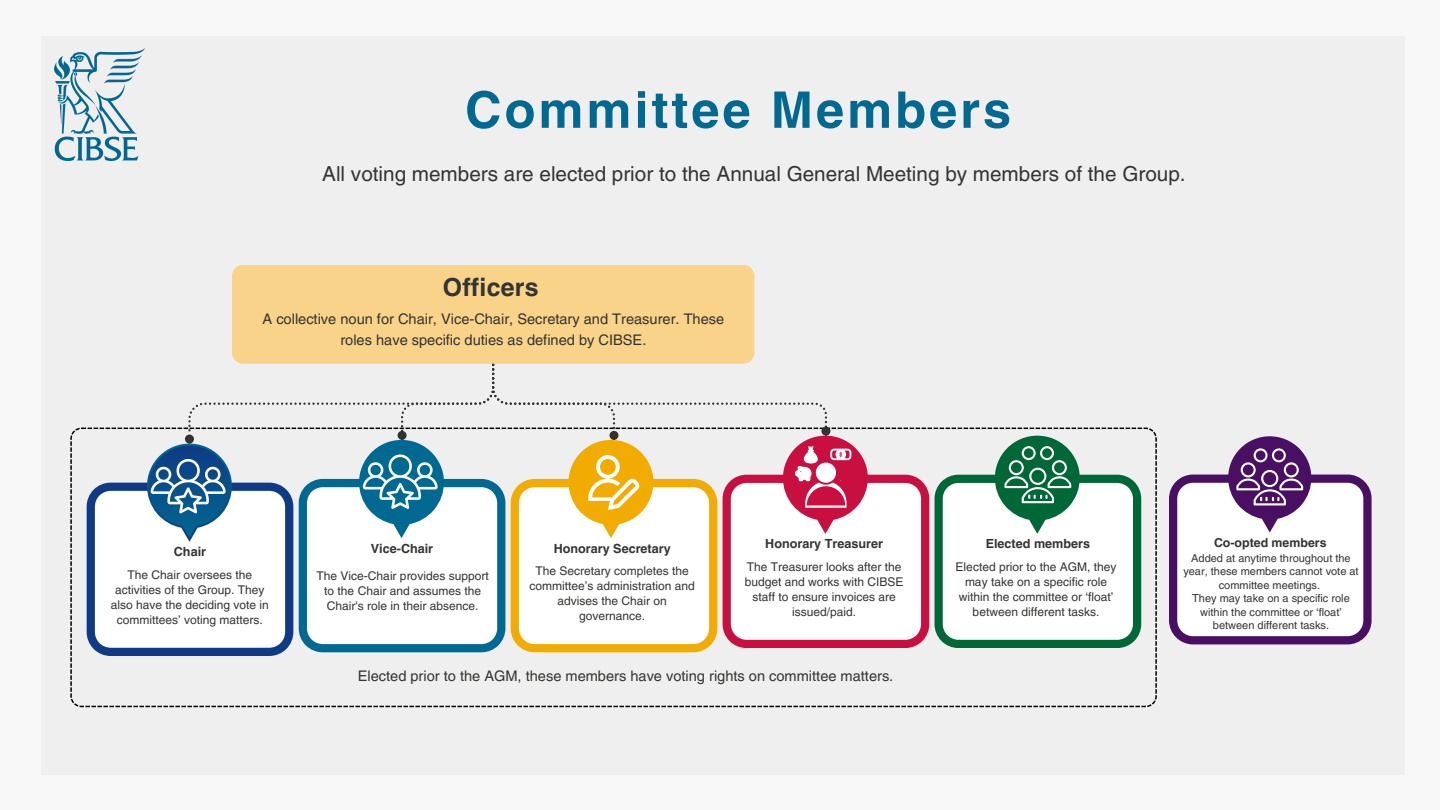
<style>
.page{position:relative;width:1440px;height:810px;background:#f8f8f8}
.page>*{position:absolute;margin:0;border:0;box-sizing:border-box;transform-origin:0 0}
.t1{font:700 50.5px "Helvetica LT Pro";letter-spacing:.06em;color:#006991}
.t2{font:700 24.9px "Helvetica LT Pro";letter-spacing:.01em;color:#343432}
.t3{font:20.7px "Helvetica LT Pro";color:#343432}
.t4{font:14.6px/20.2px "Helvetica LT Pro";color:#343432;text-align:center}
.t5{font:700 12.6px "Helvetica LT Pro";color:#343432}
.t6{font:700 12.4px "Helvetica LT Pro";color:#343432}
.t7{font:12px/15px "Helvetica LT Pro";color:#343432;text-align:center}
.t8{font:11px/13.5px "Helvetica LT Pro";color:#343432;text-align:center}
</style>
<div class="page">
<div style="left:41px;top:36px;width:1363px;height:739px;background:#efefef"></div>
<img style="left:54px;top:49px;width:90px;height:112px">
<svg style="left:70px;top:428px;width:1087px;height:279px"></svg>
<div style="left:232px;top:265px;width:522px;height:99px;background:#f8d389"></div>
<svg style="left:1169px;top:436px;width:203px;height:208px"></svg>
<svg style="left:87px;top:364px;width:1054px;height:292px"></svg>
<svg style="left:588px;top:497px;width:23px;height:4px"></svg>
<p class="t1" style="left:465px;top:92px;width:548px">Committee Members</p>
<p class="t3" style="left:322px;top:167px;width:865px">All voting members are elected prior to the Annual General Meeting by members of the Group.</p>
<p class="t2" style="left:443px;top:278px;width:97px">Officers</p>
<h6 class="t4" style="left:263px;top:311px;width:463px">A collective noun for Chair, Vice-Chair, Secretary and Treasurer. These roles have specific duties as defined by CIBSE.</h6>
<p class="t5" style="left:174px;top:547px;width:34px">Chair</p>
<h6 class="t7" style="left:111px;top:568px;width:160px">The Chair oversees the activities of the Group. They also have the deciding vote in committees’ voting matters.</h6>
<h3 class="t5" style="left:371px;top:544px;width:64px">Vice-Chair</h3>
<h1 class="t7" style="left:317px;top:569px;width:174px">The Vice-Chair provides support to the Chair and assumes the<br>Chair's role in their absence.</h1>
<p class="t5" style="left:554px;top:544px;width:118px">Honorary Secretary</p>
<p class="t7" style="left:529px;top:564px;width:167px">The Secretary completes the committee’s administration and advises the Chair on governance.</p>
<h4 class="t5" style="left:765px;top:539px;width:119px">Honorary Treasurer</h4>
<h2 class="t7" style="left:745px;top:560px;width:160px">The Treasurer looks after the budget and works with CIBSE staff to ensure invoices are issued/paid.</h2>
<p class="t4" style="left:358px;top:667px;width:537px">Elected prior to the AGM, these members have voting rights on committee matters.</p>
<h6 class="t5" style="left:986px;top:539px;width:106px">Elected members</h6>
<h5 class="t7" style="left:956px;top:560px;width:162px">Elected prior to the AGM, they may take on a specific role within the committee or ‘float’ between different tasks.</h5>
<h5 class="t6" style="left:1214px;top:538px;width:114px">Co-opted members</h5>
<p class="t8" style="left:1183px;top:552px;width:177px">Added at anytime throughout the year, these members cannot vote at committee meetings.</p>
<p class="t8" style="left:1192px;top:593px;width:159px">They may take on a specific role within the committee or ‘float’ between different tasks.</p>
</div>
